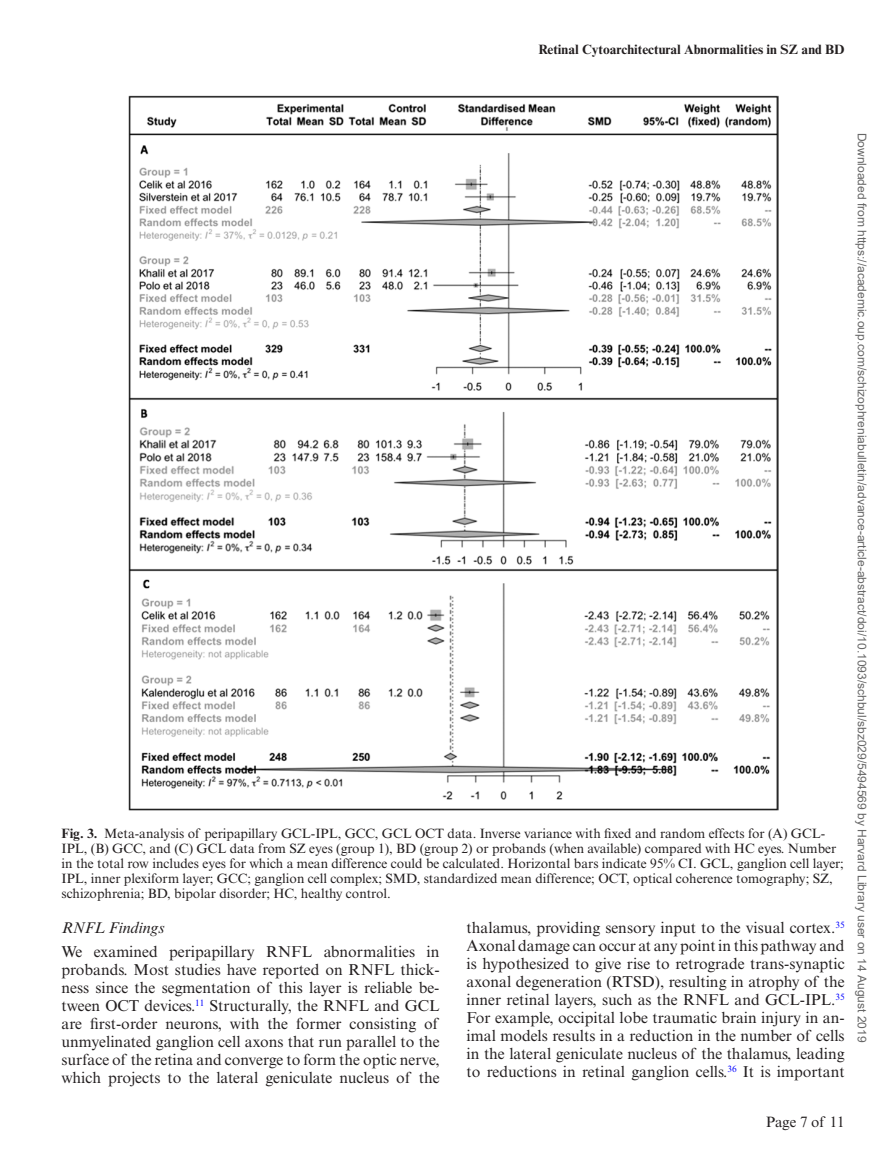
<style>
.page{position:relative;width:891px;height:1175px;background:#fff}
.page>*{position:absolute;margin:0;border:0;box-sizing:border-box;transform-origin:0 0}
.t1{font:15.75px/18px "Times New Roman MT Std";color:#231f20;text-align:justify}
.t2{font:italic 15.75px "Times New Roman MT Std";color:#231f20}
.t3{font:15px "Times New Roman MT Std";color:#231f20}
.t4{font:13.5px/15px "Times New Roman MT Std";color:#231f20}
.t5{font:700 13.5px "Times New Roman MT Std";color:#231f20}
.t6{font:12px "Arial";color:#666}
.s1{font-weight:700}
</style>
<div class="page">
<img style="left:128px;top:95px;width:650px;height:716px">
<p class="t5" style="left:538px;top:41px;width:308px">Retinal Cytoarchitectural Abnormalities in SZ and BD</p>
<p class="t4" style="left:62px;top:825px;width:784px"><span class="s1">Fig. 3.</span> Meta-analysis of peripapillary GCL-IPL, GCC, GCL OCT data. Inverse variance with fixed and random effects for (A) GCL-IPL, (B) GCC, and (C) GCL data from SZ eyes (group 1), BD (group 2) or probands (when available) compared with HC eyes. Number in the total row includes eyes for which a mean difference could be calculated. Horizontal bars indicate 95% CI. GCL, ganglion cell layer; IPL, inner plexiform layer; GCC; ganglion cell complex; SMD, standardized mean difference; OCT, optical coherence tomography; SZ, schizophrenia; BD, bipolar disorder; HC, healthy control.</p>
<p class="t2" style="left:62px;top:918px;width:105px">RNFL Findings</p>
<p class="t1" style="left:61px;top:942px;width:380px">We examined peripapillary RNFL abnormalities in probands. Most studies have reported on RNFL thick&shy;ness since the segmentation of this layer is reliable be&shy;tween OCT devices.<sup>11</sup> Structurally, the RNFL and GCL are first-order neurons, with the former consisting of unmyelinated ganglion cell axons that run parallel to the surface of the retina and converge to form the optic nerve, which projects to the lateral geniculate nucleus of the</p>
<p class="t1" style="left:466px;top:918px;width:380px">thalamus, providing sensory input to the visual cortex.<sup>35<br></sup>Axonal damage can occur at any point in this pathway and is hypothesized to give rise to retrograde trans-synaptic axonal degeneration (RTSD), resulting in atrophy of the inner retinal layers, such as the RNFL and GCL-IPL.<sup>35<br></sup>For example, occipital lobe traumatic brain injury in an&shy;imal models results in a reduction in the number of cells in the lateral geniculate nucleus of the thalamus, leading to reductions in retinal ganglion cells.<sup>36</sup> It is important</p>
<p class="t6" style="left:866px;top:133px;width:911px;rotate:90deg">Downloaded from https://academic.oup.com/schizophreniabulletin/advance-article-abstract/doi/10.1093/schbul/sbz029/5494569 by Harvard Library user on 14 August 2019</p>
<p class="t3" style="left:766px;top:1113px;width:80px">Page 7 of 11</p>
</div>
